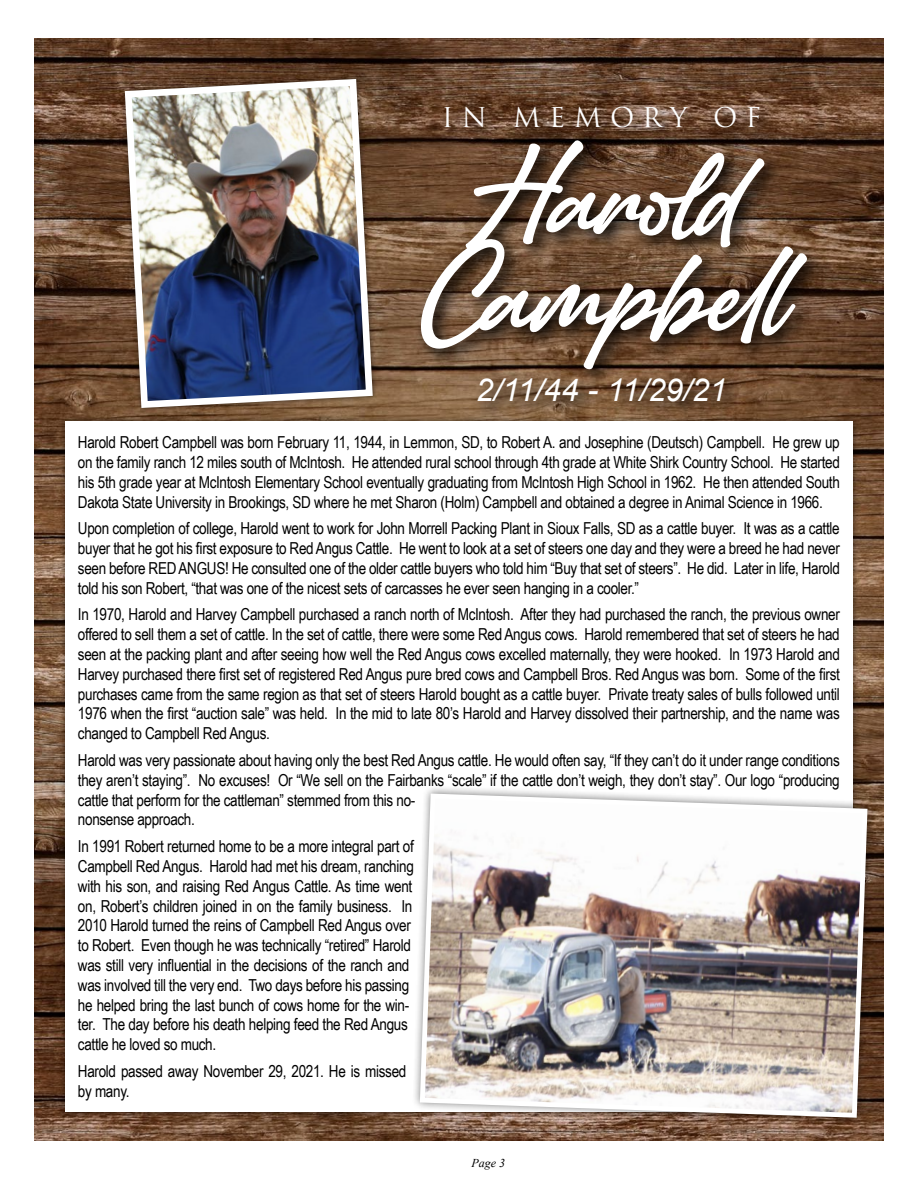
<style>
.page{position:relative;width:918px;height:1188px;background:#fff}
.page>*{position:absolute;margin:0;border:0;box-sizing:border-box;transform-origin:0 0}
.t1{font:105.6px/98.1px "Amertha PERSONALUSEONLY";letter-spacing:-.02em;color:#fff;text-align:center}
.t2{font:italic 31.5px "Arial";color:#fff}
.t3{font:26.55px "Trajan Pro";letter-spacing:.32em;color:#fff}
.t4{font:16.5px/19.8px "Arial Narrow";letter-spacing:-.02em;color:#000;text-align:justify}
.t5{font:italic 12px "Times New Roman";color:#000}
</style>
<div class="page">
<img style="left:35px;top:38px;width:848px;height:1102px">
<div style="left:65px;top:421px;width:788px;height:691px;background:#fff"></div>
<div style="left:412px;top:785px;width:464px;height:341px;background:#000;opacity:.5"></div>
<img style="left:417px;top:791px;width:453px;height:329px">
<div style="left:120px;top:74px;width:258px;height:339px;background:#000;opacity:.5"></div>
<img style="left:121px;top:75px;width:255px;height:336px">
<svg style="left:413px;top:100px;width:414px;height:321px;background:#5e422e"></svg>
<h3 class="t3" style="left:442px;top:101px;width:321px">IN MEMORY OF</h3>
<h1 class="t1" style="left:416px;top:145px;width:397px">Harold<br>Campbell</h1>
<h2 class="t2" style="left:476px;top:369px;width:253px">2/11/44 - 11/29/21</h2>
<p class="t4" style="left:78px;top:432px;width:763px">Harold Robert Campbell was born February 11, 1944, in Lemmon, SD, to Robert A. and Josephine (Deutsch) Campbell. He grew up on the family ranch 12 miles south of McIntosh. He attended rural school through 4th grade at White Shirk Country School. He started his 5th grade year at McIntosh Elementary School eventually graduating from McIntosh High School in 1962. He then attended South Dakota State University in Brookings, SD where he met Sharon (Holm) Campbell and obtained a degree in Animal Science in 1966.</p>
<p class="t4" style="left:78px;top:518px;width:764px">Upon completion of college, Harold went to work for John Morrell Packing Plant in Sioux Falls, SD as a cattle buyer. It was as a cattle buyer that he got his first exposure to Red Angus Cattle. He went to look at a set of steers one day and they were a breed he had never seen before RED ANGUS! He consulted one of the older cattle buyers who told him “Buy that set of steers”. He did. Later in life, Harold told his son Robert, “that was one of the nicest sets of carcasses he ever seen hanging in a cooler.”</p>
<p class="t4" style="left:78px;top:604px;width:764px">In 1970, Harold and Harvey Campbell purchased a ranch north of McIntosh. After they had purchased the ranch, the previous owner offered to sell them a set of cattle. In the set of cattle, there were some Red Angus cows. Harold remembered that set of steers he had seen at the packing plant and after seeing how well the Red Angus cows excelled maternally, they were hooked. In 1973 Harold and Harvey purchased there first set of registered Red Angus pure bred cows and Campbell Bros. Red Angus was born. Some of the first purchases came from the same region as that set of steers Harold bought as a cattle buyer. Private treaty sales of bulls followed until 1976 when the first “auction sale” was held. In the mid to late 80’s Harold and Harvey dissolved their partnership, and the name was changed to Campbell Red Angus.</p>
<p class="t4" style="left:78px;top:750px;width:763px;text-align:left">Harold was very passionate about having only the best Red Angus cattle. He would often say, “If they can’t do it under range conditions they aren’t staying”. No excuses! Or “We sell on the Fairbanks “scale” if the cattle don’t weigh, they don’t stay”. Our logo “producing cattle that perform for the cattleman” stemmed from this no-<br>nonsense approach.</p>
<p class="t4" style="left:78px;top:836px;width:337px;text-align:left">In 1991 Robert returned home to be a more integral part of Campbell Red Angus. Harold had met his dream, ranching with his son, and raising Red Angus Cattle. As time went on, Robert’s children joined in on the family business. In 2010 Harold turned the reins of Campbell Red Angus over to Robert. Even though he was technically “retired” Harold was still very influential in the decisions of the ranch and was involved till the very end. Two days before his passing he helped bring the last bunch of cows home for the win&shy;ter. The day before his death helping feed the Red Angus cattle he loved so much.</p>
<p class="t4" style="left:78px;top:1061px;width:330px">Harold passed away November 29, 2021. He is missed by many.</p>
<p class="t5" style="left:471px;top:1154px;width:35px">Page 3</p>
</div>
